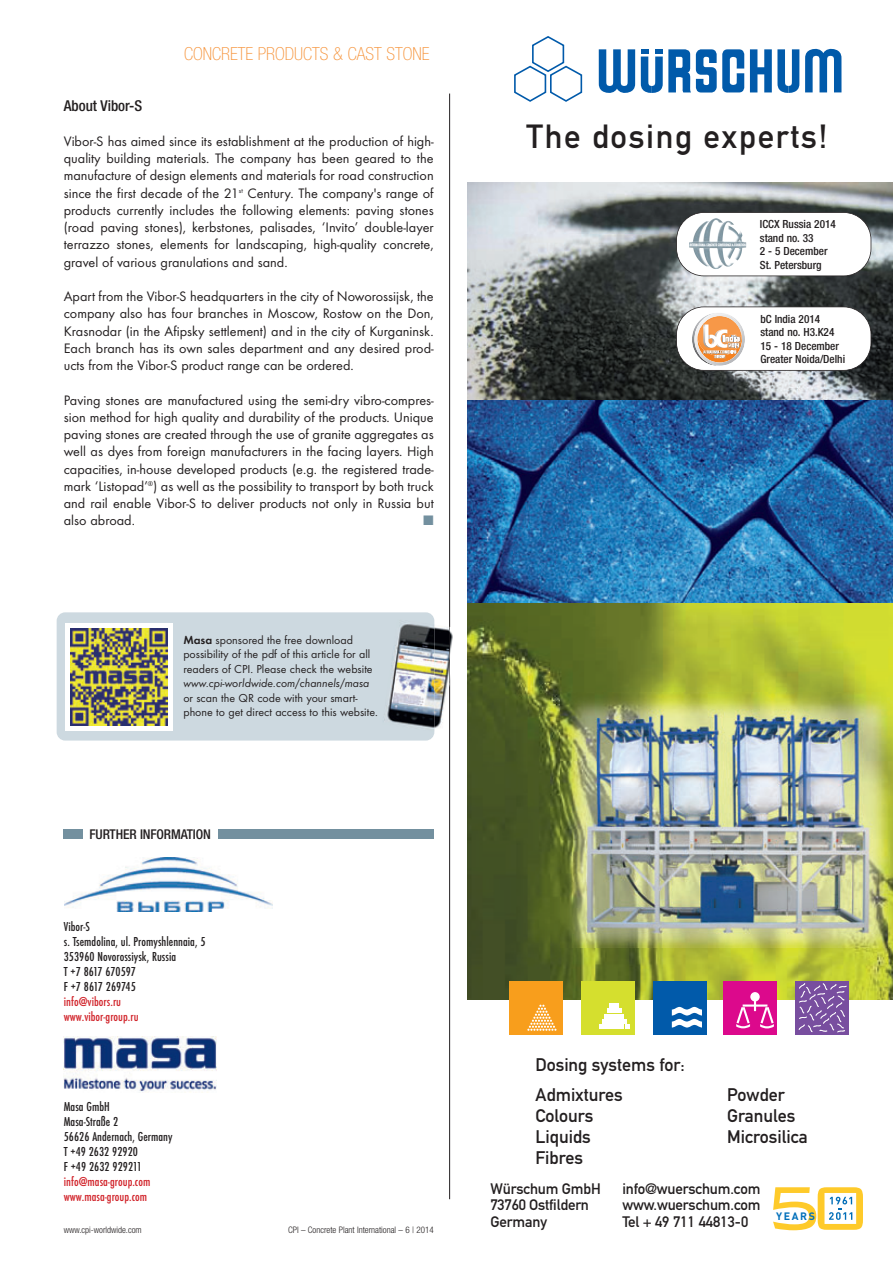
<style>
.page{position:relative;width:893px;height:1263px;background:#fff}
.page>*{position:absolute;margin:0;border:0;box-sizing:border-box;transform-origin:0 0}
.t1{font:33px "DIN1451 neu";letter-spacing:.05em;color:#231f20}
.t2{font:18px/30px "DIN Mittelschrift";color:#231f20}
.t3{font:100 condensed 18px "Helvetica Neue";color:#f69238}
.t4{font:15px "DIN Mittelschrift";letter-spacing:-.01em;color:#231f20}
.t5{font:500 condensed 15px "Helvetica Neue";color:#231f20}
.t6{font:14.25px/17.2px "Futura T";color:#231f20;text-align:justify}
.t7{font:500 condensed 13.5px/15px "Futura T";letter-spacing:.005em;color:#231f20}
.t8{font:500 condensed 13.5px/15px "Futura T";letter-spacing:.005em;color:#d1232a}
.t9{font:500 condensed 13.5px "Helvetica Neue";letter-spacing:-.01em;color:#231f20}
.t10{font:12px/14.4px "Futura T";color:#231f20}
.t11{font:italic 12px "Futura T";color:#231f20}
.t12{font:500 condensed 11.25px/13.5px "Helvetica Neue";color:#231f20}
.t13{font:700 10.65px "DIN";letter-spacing:.15em;color:#006fba}
.t14{font:300 condensed 9px "Helvetica Neue";color:#231f20}
.s1{font-weight:600}
</style>
<div class="page">
<hr style="left:449px;top:94px;width:1px;height:1105px;background:#231f20">
<img style="left:65px;top:857px;width:207px;height:55px">
<img style="left:63px;top:1036px;width:154px;height:56px">
<div style="left:64px;top:829px;width:19px;height:10px;background:#73909f"></div>
<div style="left:218px;top:829px;width:216px;height:10px;background:#73909f"></div>
<div style="left:57px;top:612px;width:377px;height:128px;background:#cdd9e0;border-radius:9px"></div>
<div style="left:65px;top:623px;width:107px;height:108px;background:#fff"></div>
<img style="left:70px;top:629px;width:97px;height:97px">
<img style="left:450px;top:631px;width:3px;height:51px">
<img style="left:434px;top:625px;width:15px;height:108px">
<img style="left:449px;top:627px;width:1px;height:57px">
<img style="left:384px;top:624px;width:50px;height:105px">
<svg style="left:514px;top:36px;width:69px;height:66px"></svg>
<svg style="left:750px;top:49px;width:49px;height:44px"></svg>
<svg style="left:805px;top:48px;width:37px;height:44px"></svg>
<svg style="left:599px;top:49px;width:36px;height:44px"></svg>
<svg style="left:641px;top:49px;width:103px;height:44px"></svg>
<svg style="left:773px;top:1187px;width:90px;height:43px"></svg>
<img style="left:468px;top:603px;width:425px;height:396px">
<img style="left:468px;top:183px;width:425px;height:420px">
<img style="left:561px;top:693px;width:332px;height:255px">
<div style="left:654px;top:981px;width:53px;height:54px;background:#015aaa"></div>
<svg style="left:672px;top:1007px;width:30px;height:20px"></svg>
<div style="left:581px;top:981px;width:54px;height:53px;background:#d5df2e"></div>
<svg style="left:599px;top:1004px;width:30px;height:24px"></svg>
<div style="left:509px;top:981px;width:54px;height:53px;background:#f89e1c"></div>
<svg style="left:527px;top:1005px;width:29px;height:26px"></svg>
<div style="left:724px;top:981px;width:53px;height:54px;background:#dc098c"></div>
<div style="left:750px;top:992px;width:10px;height:9px;background:#fff;border-radius:50%"></div>
<svg style="left:736px;top:1001px;width:38px;height:27px"></svg>
<div style="left:796px;top:981px;width:53px;height:54px;background:#784e9f"></div>
<svg style="left:798px;top:983px;width:49px;height:50px"></svg>
<div style="left:677px;top:212px;width:194px;height:64px;background:#fff;border-radius:27px"></div>
<svg style="left:712px;top:220px;width:11px;height:5px"></svg>
<div style="left:676px;top:212px;width:195px;height:64px;border:2px solid #231f20;border-radius:28px"></div>
<div style="left:677px;top:307px;width:194px;height:63px;background:#fff;border-radius:27px"></div>
<svg style="left:692px;top:313px;width:53px;height:53px"></svg>
<div style="left:676px;top:306px;width:195px;height:65px;border:2px solid #231f20;border-radius:28px"></div>
<p class="t3" style="left:184px;top:43px;width:247px">CONCRETE PRODUCTS &amp; CAST STONE</p>
<p class="t5" style="left:64px;top:97px;width:80px">About Vibor-S</p>
<p class="t6" style="left:64px;top:132px;width:371px">Vibor-S has aimed since its establishment at the production of high&shy;quality building materials. The company has been geared to the manufacture of design elements and materials for road construction since the first decade of the 21<sup>st</sup> Century. The company's range of products currently includes the following elements: paving stones (road paving stones), kerbstones, palisades, ‘Invito’ double-layer terrazzo stones, elements for landscaping, high-quality concrete, gravel of various granulations and sand.</p>
<p class="t6" style="left:64px;top:288px;width:371px">Apart from the Vibor-S headquarters in the city of Noworossijsk, the company also has four branches in Moscow, Rostow on the Don, Krasnodar (in the Afipsky settlement) and in the city of Kurganinsk.<br>Each branch has its own sales department and any desired prod&shy;ucts from the Vibor-S product range can be ordered.</p>
<p class="t6" style="left:64px;top:391px;width:372px">Paving stones are manufactured using the semi-dry vibro-compres&shy;sion method for high quality and durability of the products. Unique paving stones are created through the use of granite aggregates as well as dyes from foreign manufacturers in the facing layers. High capacities, in-house developed products (e.g. the registered trade&shy;mark ‘Listopad’<sup>®</sup>) as well as the possibility to transport by both truck and rail enable Vibor-S to deliver products not only in Russia but also abroad.</p>
<p class="t10" style="left:183px;top:633px;width:191px"><span class="s1">Masa</span> sponsored the free download possibility of the pdf of this article for all readers of CPI. Please check the website</p>
<p class="t11" style="left:183px;top:676px;width:188px">www.cpi-worldwide.com/channels/masa</p>
<p class="t10" style="left:183px;top:690px;width:196px">or scan the QR code with your smart&shy;phone to get direct access to this website.</p>
<p class="t9" style="left:90px;top:826px;width:123px">FURTHER INFORMATION</p>
<p class="t7" style="left:64px;top:919px;width:143px">Vibor-S<br>s. Tsemdolina, ul. Promyshlennaia, 5<br>353960 Novorossiysk, Russia<br>T +7 8617 670597<br>F +7 8617 269745</p>
<p class="t8" style="left:64px;top:994px;width:76px">info@vibors.ru www.vibor-group.ru</p>
<p class="t7" style="left:64px;top:1099px;width:110px">Masa GmbH<br>Masa-Straße 2<br>56626 Andernach, Germany<br>T +49 2632 92920<br>F +49 2632 929211</p>
<p class="t8" style="left:64px;top:1174px;width:88px">info@masa-group.com www.masa-group.com</p>
<p class="t14" style="left:64px;top:1224px;width:79px">www.cpi-worldwide.com</p>
<p class="t14" style="left:288px;top:1224px;width:147px">CPI – Concrete Plant International – 6 | 2014</p>
<h1 class="t1" style="left:527px;top:117px;width:302px">The dosing experts!</h1>
<p class="t12" style="left:760px;top:218px;width:77px">ICCX Russia 2014 stand no. 33<br>2 - 5 December<br>St. Petersburg</p>
<p class="t12" style="left:760px;top:312px;width:86px">bC India 2014 stand no. H3.K24<br>15 - 18 December<br>Greater Noida/Delhi</p>
<p class="t2" style="left:535px;top:1049px;width:151px">Dosing systems for:<br>Admixtures</p>
<p class="t2" style="left:727px;top:1079px;width:59px">Powder</p>
<p class="t2" style="left:535px;top:1100px;width:59px">Colours</p>
<p class="t2" style="left:727px;top:1100px;width:70px">Granules</p>
<p class="t2" style="left:535px;top:1121px;width:57px">Liquids</p>
<p class="t2" style="left:727px;top:1121px;width:82px">Microsilica</p>
<p class="t2" style="left:535px;top:1142px;width:49px">Fibres</p>
<p class="t4" style="left:490px;top:1180px;width:112px">Würschum GmbH</p>
<p class="t4" style="left:622px;top:1180px;width:140px">info@wuerschum.com</p>
<p class="t4" style="left:490px;top:1196px;width:100px">73760 Ostfildern</p>
<p class="t4" style="left:622px;top:1196px;width:140px">www.wuerschum.com</p>
<p class="t4" style="left:490px;top:1213px;width:58px">Germany</p>
<p class="t4" style="left:622px;top:1213px;width:127px">Tel + 49 711 44813-0</p>
<p class="t13" style="left:776px;top:1209px;width:40px">YEARS</p>
</div>
